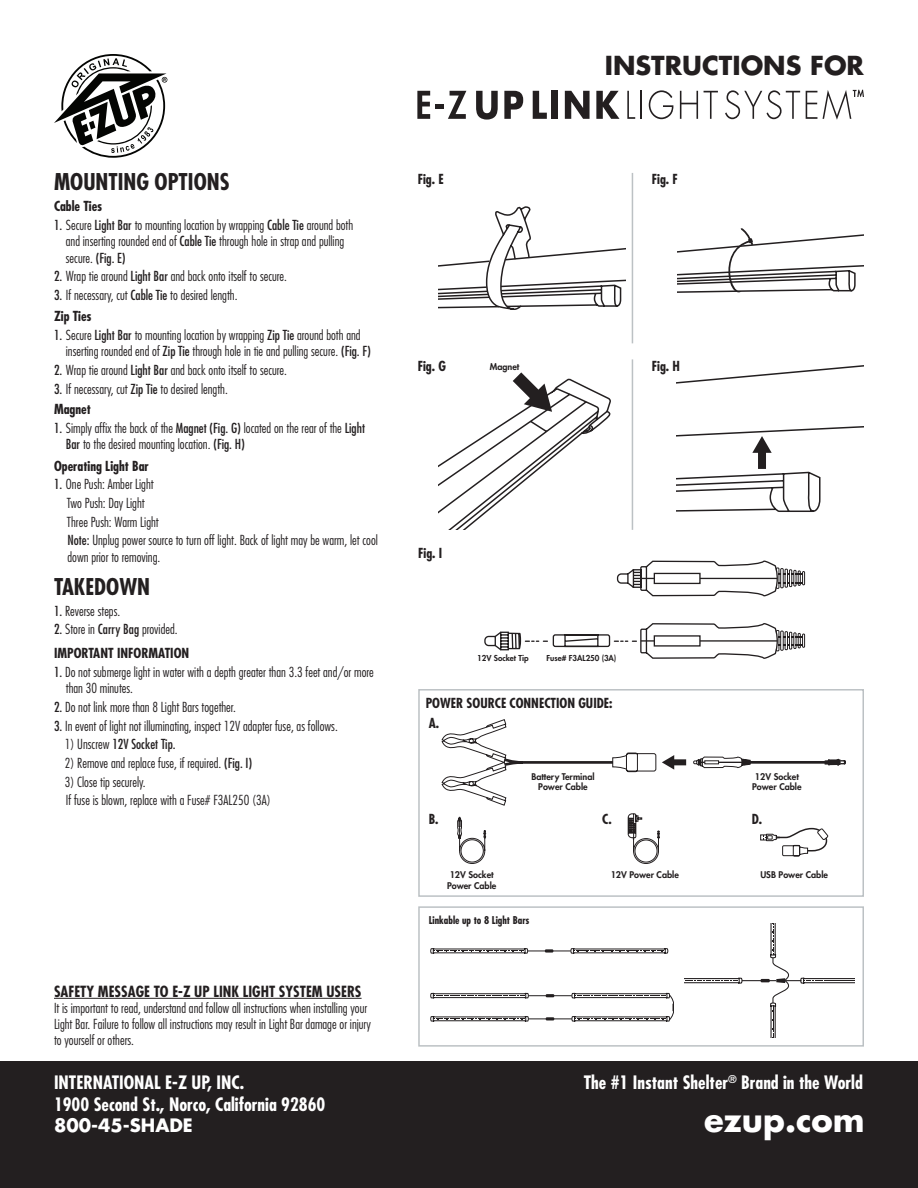
<style>
.page{position:relative;width:918px;height:1188px;background:#fff}
.page>*{position:absolute;margin:0;border:0;box-sizing:border-box;transform-origin:0 0}
.t1{font:700 32.25px "Futura Std";color:#fff}
.t2{font:700 25.5px "Futura Std";color:#231f20}
.t3{font:700 condensed 22.5px "Futura Std";color:#231f20}
.t4{font:700 condensed 18px/21.6px "Futura Std";color:#fff}
.t5{font:700 18px "Futura Std";color:#fff}
.t6{font:700 condensed 15px "Futura Std";color:#231f20}
.t7{font:300 condensed 13.5px/16.5px "Futura Std";color:#231f20}
.t8{font:700 condensed 13.5px/23.9px "Futura Std";color:#231f20}
.t9{font:condensed 13.5px "Futura Std";color:#231f20}
.t10{font:700 condensed 10.5px "Futura Std";color:#231f20}
.t11{font:800 9px/10.8px "Futura Std";color:#231f20;text-align:center}
.t12{font:800 7.95px "Futura Std";color:#231f20}
.s1{font-weight:400}
.s2{font-weight:700}
.s3{font-weight:300}
</style>
<div class="page">
<svg style="left:54px;top:54px;width:113px;height:104px"></svg>
<div style="left:0;top:1062px;width:918px;height:126px;background:#231f20"></div>
<svg style="left:417px;top:91px;width:13px;height:28px"></svg>
<svg style="left:436px;top:91px;width:30px;height:28px"></svg>
<svg style="left:476px;top:91px;width:22px;height:29px"></svg>
<svg style="left:504px;top:91px;width:19px;height:28px"></svg>
<svg style="left:533px;top:91px;width:14px;height:28px"></svg>
<div style="left:552px;top:91px;width:6px;height:28px;background:#231f20"></div>
<svg style="left:565px;top:91px;width:25px;height:28px"></svg>
<svg style="left:596px;top:91px;width:24px;height:28px"></svg>
<svg style="left:627px;top:91px;width:8px;height:28px"></svg>
<svg style="left:641px;top:91px;width:1px;height:28px"></svg>
<svg style="left:649px;top:90px;width:24px;height:29px"></svg>
<svg style="left:680px;top:91px;width:18px;height:28px"></svg>
<svg style="left:704px;top:91px;width:14px;height:28px"></svg>
<svg style="left:725px;top:90px;width:75px;height:29px"></svg>
<svg style="left:806px;top:91px;width:11px;height:28px"></svg>
<svg style="left:823px;top:90px;width:41px;height:30px"></svg>
<hr style="left:54px;top:998px;width:308px;height:1px;background:#231f20">
<svg style="left:616px;top:560px;width:187px;height:37px"></svg>
<div style="left:776px;top:567px;width:3px;height:22px;border:1px solid #231f20"></div>
<div style="left:780px;top:568px;width:4px;height:20px;border:1px solid #231f20"></div>
<div style="left:785px;top:569px;width:3px;height:19px;border:1px solid #231f20"></div>
<div style="left:789px;top:569px;width:3px;height:18px;border:1px solid #231f20"></div>
<div style="left:793px;top:570px;width:4px;height:17px;border:1px solid #231f20"></div>
<div style="left:798px;top:570px;width:3px;height:16px;border:1px solid #231f20"></div>
<div style="left:802px;top:571px;width:3px;height:14px;border:1px solid #231f20"></div>
<div style="left:802px;top:634px;width:3px;height:14px;border:1px solid #231f20"></div>
<svg style="left:484px;top:623px;width:319px;height:36px"></svg>
<hr style="left:632px;top:173px;width:1px;height:170px;background:#bcc1c4">
<hr style="left:632px;top:359px;width:1px;height:171px;background:#bcc1c4">
<svg style="left:439px;top:206px;width:187px;height:104px"></svg>
<svg style="left:677px;top:365px;width:187px;height:147px"></svg>
<svg style="left:677px;top:228px;width:187px;height:65px"></svg>
<svg style="left:439px;top:372px;width:172px;height:158px"></svg>
<svg style="left:430px;top:948px;width:99px;height:6px"></svg>
<svg style="left:570px;top:948px;width:99px;height:6px"></svg>
<svg style="left:545px;top:949px;width:8px;height:4px"></svg>
<hr style="left:528px;top:950px;width:43px;height:1px;background:#231f20">
<svg style="left:430px;top:993px;width:99px;height:6px"></svg>
<svg style="left:430px;top:1016px;width:99px;height:6px"></svg>
<svg style="left:571px;top:993px;width:103px;height:29px"></svg>
<svg style="left:546px;top:994px;width:8px;height:3px"></svg>
<hr style="left:528px;top:995px;width:44px;height:1px;background:#231f20">
<svg style="left:546px;top:1017px;width:8px;height:3px"></svg>
<hr style="left:528px;top:1018px;width:44px;height:1px;background:#231f20">
<svg style="left:685px;top:923px;width:170px;height:115px"></svg>
<div style="left:418px;top:906px;width:446px;height:141px;border:2px solid #bcc1c4"></div>
<div style="left:418px;top:689px;width:446px;height:208px;border:2px solid #bcc1c4"></div>
<hr style="left:748px;top:761px;width:77px;height:3px;background:#231f20">
<svg style="left:824px;top:758px;width:22px;height:8px"></svg>
<svg style="left:693px;top:756px;width:58px;height:13px"></svg>
<svg style="left:441px;top:720px;width:245px;height:85px"></svg>
<svg style="left:457px;top:817px;width:29px;height:47px"></svg>
<svg style="left:628px;top:813px;width:32px;height:51px"></svg>
<svg style="left:760px;top:827px;width:69px;height:30px"></svg>
<h2 class="t2" style="left:605px;top:49px;width:261px">INSTRUCTIONS FOR</h2>
<h3 class="t3" style="left:54px;top:168px;width:177px">MOUNTING OPTIONS</h3>
<p class="t8" style="left:54px;top:194px;width:50px">Cable Ties</p>
<p class="t7" style="left:66px;top:216px;width:289px;text-indent:-12px"><span class="s1">1.</span> Secure <span class="s1">Light Bar</span> to mounting location by wrapping <span class="s1">Cable Tie</span> around both and inserting rounded end of <span class="s1">Cable Tie</span> through hole in strap and pulling secure. <span class="s1">(Fig. E)</span></p>
<p class="t7" style="left:54px;top:268px;width:235px"><span class="s1">2.</span> Wrap tie around <span class="s1">Light Bar</span> and back onto itself to secure.</p>
<p class="t7" style="left:54px;top:284px;width:185px;line-height:21.5px"><span class="s1">3.</span> If necessary, cut <span class="s1">Cable Tie</span> to desired length.<br><span class="s2">Zip Ties</span></p>
<p class="t7" style="left:66px;top:327px;width:306px;text-indent:-12px"><span class="s1">1.</span> Secure <span class="s1">Light Bar</span> to mounting location by wrapping <span class="s1">Zip Tie</span> around both and inserting rounded end of <span class="s1">Zip Tie</span> through hole in tie and pulling secure. <span class="s1">(Fig. F)</span></p>
<p class="t7" style="left:54px;top:362px;width:235px"><span class="s1">2.</span> Wrap tie around <span class="s1">Light Bar</span> and back onto itself to secure.</p>
<p class="t7" style="left:54px;top:379px;width:175px;line-height:20.4px"><span class="s1">3.</span> If necessary, cut <span class="s1">Zip Tie</span> to desired length.<br><span class="s2">Magnet</span></p>
<p class="t7" style="left:66px;top:420px;width:301px;text-indent:-12px"><span class="s1">1.</span> Simply affix the back of the <span class="s1">Magnet (Fig. G)</span> located on the rear of the <span class="s1">Light<br>Bar</span> to the desired mounting location. <span class="s1">(Fig. H)</span></p>
<p class="t8" style="left:54px;top:454px;width:96px">Operating Light Bar</p>
<p class="t7" style="left:67px;top:475px;width:312px;line-height:18.6px;text-indent:-13px"><span class="s1">1.</span> One Push: Amber Light<br>Two Push: Day Light<br>Three Push: Warm Light<br><span class="s1">Note:</span> Unplug power source to turn off light. Back of light may be warm, let cool</p>
<p class="t7" style="left:68px;top:549px;width:94px">down prior to removing.</p>
<p class="t8" style="left:418px;top:541px;width:26px">Fig. I</p>
<p class="t8" style="left:418px;top:167px;width:27px">Fig. E</p>
<p class="t8" style="left:418px;top:354px;width:30px">Fig. G</p>
<p class="t8" style="left:652px;top:167px;width:27px">Fig. F</p>
<p class="t11" style="left:490px;top:361px;width:31px">Magnet</p>
<p class="t8" style="left:652px;top:354px;width:30px">Fig. H</p>
<h3 class="t3" style="left:54px;top:573px;width:98px">TAKEDOWN</h3>
<p class="t7" style="left:54px;top:603px;width:68px"><span class="s1">1.</span> Reverse steps.</p>
<p class="t8" style="left:54px;top:618px;width:137px"><span class="s1">2.</span> <span class="s3">Store in</span> <span class="s1">Carry Bag</span> <span class="s3">provided.<br></span>IMPORTANT INFORMATION</p>
<p class="t7" style="left:66px;top:664px;width:309px;text-indent:-12px"><span class="s1">1.</span> Do not submerge light in water with a depth greater than 3.3 feet and/or more than 30 minutes.</p>
<p class="t7" style="left:54px;top:699px;width:183px"><span class="s1">2.</span> Do not link more than 8 Light Bars together.</p>
<p class="t7" style="left:54px;top:718px;width:285px"><span class="s1">3.</span> In event of light not illuminating, inspect 12V adapter fuse, as follows.</p>
<p class="t9" style="left:65px;top:736px;width:112px"><span class="s3">1) Unscrew</span> 12V Socket Tip.</p>
<p class="t7" style="left:65px;top:755px;width:189px">2) Remove and replace fuse, if required. <span class="s1">(Fig. I)</span></p>
<p class="t7" style="left:65px;top:772px;width:208px;line-height:18.6px">3) Close tip securely.<br>If fuse is blown, replace with a Fuse# F3AL250 (3A)</p>
<p class="t6" style="left:54px;top:982px;width:309px">SAFETY MESSAGE TO E-Z UP LINK LIGHT SYSTEM USERS</p>
<p class="t7" style="left:54px;top:1000px;width:319px">It is important to read, understand and follow all instructions when installing your<br>Light Bar. Failure to follow all instructions may result in Light Bar damage or injury to yourself or others.</p>
<h3 class="t4" style="left:54px;top:1072px;width:273px">INTERNATIONAL E-Z UP, INC.<br>1900 Second St., Norco, California 92860</h3>
<h3 class="t5" style="left:54px;top:1114px;width:140px">800-45-SHADE</h3>
<p class="t12" style="left:477px;top:653px;width:53px">12V Socket Tip</p>
<p class="t12" style="left:547px;top:653px;width:71px">Fuse# F3AL250 (3A)</p>
<p class="t8" style="left:426px;top:691px;width:188px">POWER SOURCE CONNECTION GUIDE:</p>
<p class="t8" style="left:429px;top:712px;width:12px">A.</p>
<p class="t11" style="left:531px;top:771px;width:65px">Battery Terminal<br>Power Cable</p>
<p class="t11" style="left:752px;top:771px;width:51px">12V Socket<br>Power Cable</p>
<p class="t8" style="left:429px;top:807px;width:11px">B.</p>
<p class="t8" style="left:602px;top:807px;width:11px">C.</p>
<p class="t8" style="left:752px;top:807px;width:12px">D.</p>
<p class="t11" style="left:447px;top:869px;width:51px">12V Socket<br>Power Cable</p>
<p class="t11" style="left:611px;top:869px;width:70px">12V Power Cable</p>
<p class="t11" style="left:760px;top:869px;width:69px">USB Power Cable</p>
<p class="t10" style="left:429px;top:913px;width:102px">Linkable up to 8 Light Bars</p>
<h3 class="t4" style="left:584px;top:1072px;width:281px">The #1 Instant Shelter<sup>®</sup> Brand in the World</h3>
<h1 class="t1" style="left:704px;top:1099px;width:162px">ezup.com</h1>
</div>
